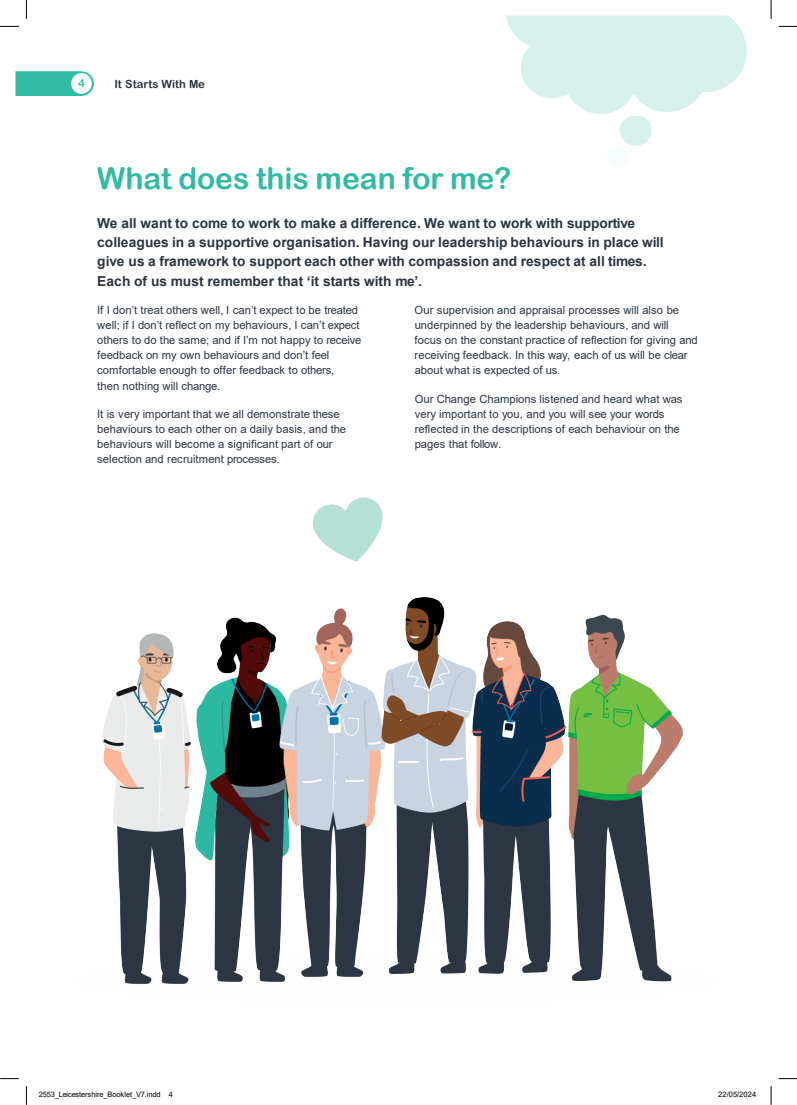
<style>
.page{position:relative;width:797px;height:1105px;background:#fff}
.page>*{position:absolute;margin:0;border:0;box-sizing:border-box;transform-origin:0 0}
.t1{font:30px "Arial Rounded MT Bold";color:#31bba2}
.t2{font:700 13.75px/18.9px "Arial";letter-spacing:.005em;color:#2c3542}
.t3{font:11.25px/15px "Arial";color:#2c3542}
.t4{font:11.25px "Arial Rounded MT Bold";color:#2c3542}
.t5{font:11.25px "Arial Rounded MT Bold";color:#31bba2}
.Slide{font:7.5px "Arial";letter-spacing:-.02em;color:#000}
</style>
<div class="page">
<img style="left:102px;top:597px;width:581px;height:387px">
<svg style="left:506px;top:16px;width:240px;height:130px"></svg>
<svg style="left:312px;top:498px;width:70px;height:64px"></svg>
<svg style="left:16px;top:71px;width:78px;height:25px;background:#3dbfa7"></svg>
<img style="left:71px;top:74px;width:20px;height:20px">
<svg style="left:0;top:26px;width:19px;height:1px"></svg>
<svg style="left:778px;top:26px;width:18px;height:1px"></svg>
<svg style="left:0;top:1078px;width:19px;height:1px"></svg>
<svg style="left:778px;top:1078px;width:18px;height:1px"></svg>
<svg style="left:26px;top:0;width:1px;height:19px"></svg>
<svg style="left:26px;top:1086px;width:1px;height:19px"></svg>
<svg style="left:770px;top:0;width:1px;height:19px"></svg>
<svg style="left:770px;top:1086px;width:1px;height:19px"></svg>
<p class="t5" style="left:78px;top:77px;width:8px">4</p>
<p class="t4" style="left:114px;top:77px;width:92px">It Starts With Me</p>
<h2 class="t1" style="left:97px;top:161px;width:415px">What does this mean for me?</h2>
<p class="t2" style="left:97px;top:214px;width:567px">We all want to come to work to make a difference. We want to work with supportive colleagues in a supportive organisation. Having our leadership behaviours in place will give us a framework to support each other with compassion and respect at all times.</p>
<p class="t2" style="left:97px;top:272px;width:326px">Each of us must remember that ‘it starts with me’.</p>
<p class="t3" style="left:97px;top:302px;width:266px">If I don’t treat others well, I can’t expect to be treated well; if I don’t reflect on my behaviours, I can’t expect others to do the same; and if I’m not happy to receive feedback on my own behaviours and don’t feel comfortable enough to offer feedback to others,</p>
<p class="t3" style="left:97px;top:378px;width:124px">then nothing will change.</p>
<p class="t3" style="left:97px;top:406px;width:250px">It is very important that we all demonstrate these behaviours to each other on a daily basis, and the behaviours will become a significant part of our selection and recruitment processes.</p>
<p class="t3" style="left:414px;top:302px;width:284px">Our supervision and appraisal processes will also be underpinned by the leadership behaviours, and will focus on the constant practice of reflection for giving and receiving feedback. In this way, each of us will be clear about what is expected of us.</p>
<p class="t3" style="left:414px;top:391px;width:269px">Our Change Champions listened and heard what was very important to you, and you will see your words reflected in the descriptions of each behaviour on the pages that follow.</p>
<p class="Slide" style="left:39px;top:1090px;width:136px">2553_Leicestershire_Booklet_V7.indd 4</p>
<p class="Slide" style="left:718px;top:1090px;width:39px">22/05/2024</p>
</div>
